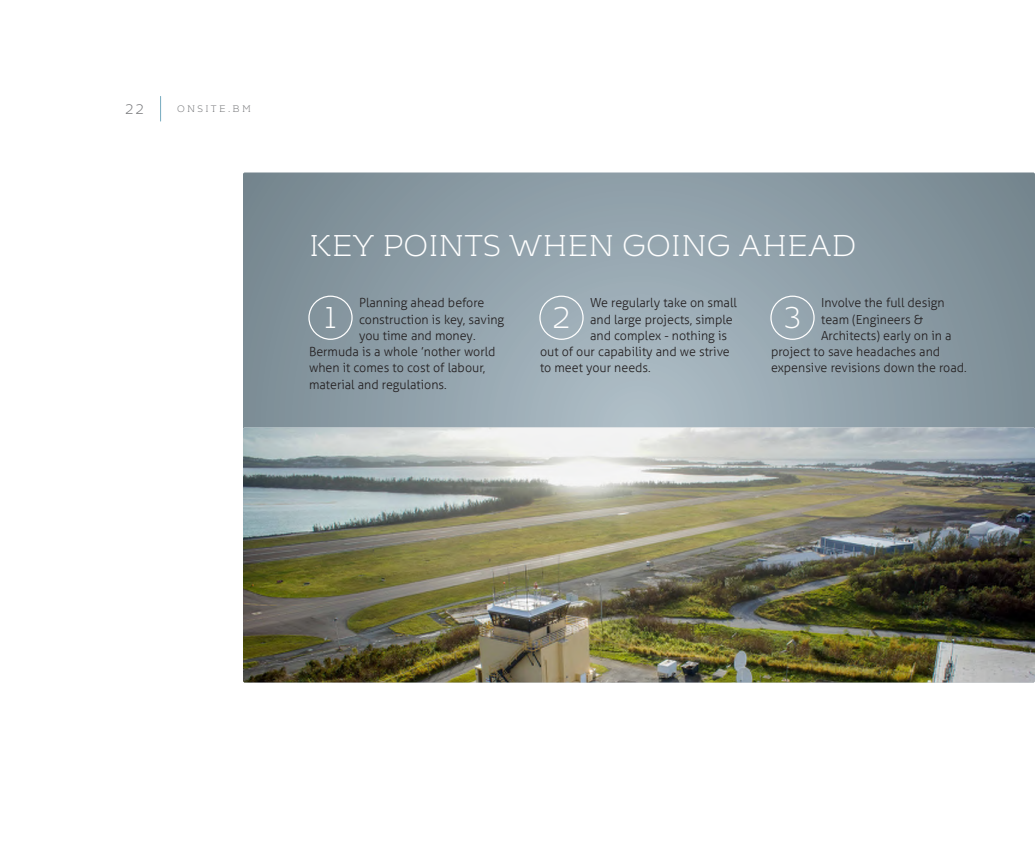
<style>
.page{position:relative;width:1035px;height:855px;background:#fff}
.page>*{position:absolute;margin:0;border:0;box-sizing:border-box;transform-origin:0 0}
.t1{font:300 30px "Kontrapunkt Bob";color:#fff}
.t2{font:300 13.75px "Kontrapunkt Bob";color:#6c6d70}
.t3{font:300 12.5px "Aller";color:#231f20}
.t4{font:300 9.38px "Kontrapunkt Bob";letter-spacing:.25em;color:#6c6d70}
</style>
<div class="page">
<svg style="left:243px;top:172px;width:792px;height:256px;background:#8e9ea7"></svg>
<img style="left:243px;top:428px;width:792px;height:254px">
<svg style="left:308px;top:296px;width:45px;height:44px;background:#8e9da5"></svg>
<svg style="left:539px;top:296px;width:45px;height:44px;background:#a5b4bd"></svg>
<svg style="left:770px;top:296px;width:45px;height:44px;background:#9eadb6"></svg>
<svg style="left:160px;top:96px;width:1px;height:25px"></svg>
<p class="t2" style="left:125px;top:102px;width:20px">22</p>
<p class="t4" style="left:177px;top:104px;width:75px">ONSITE.BM</p>
<h1 class="t1" style="left:309px;top:229px;width:549px">KEY POINTS WHEN GOING AHEAD</h1>
<p class="t3" style="left:359px;top:295px;width:127px">Planning ahead before</p>
<p class="t3" style="left:359px;top:312px;width:147px">construction is key, saving</p>
<p class="t3" style="left:359px;top:328px;width:118px">you time and money.</p>
<p class="t3" style="left:309px;top:344px;width:188px">Bermuda is a whole ’nother world</p>
<p class="t3" style="left:309px;top:360px;width:178px">when it comes to cost of labour,</p>
<p class="t3" style="left:309px;top:377px;width:139px">material and regulations.</p>
<h1 class="t1" style="left:324px;top:302px;width:15px">1</h1>
<p class="t3" style="left:590px;top:295px;width:148px">We regularly take on small</p>
<p class="t3" style="left:590px;top:312px;width:144px">and large projects, simple</p>
<p class="t3" style="left:590px;top:328px;width:139px">and complex - nothing is</p>
<p class="t3" style="left:540px;top:344px;width:191px">out of our capability and we strive</p>
<p class="t3" style="left:540px;top:360px;width:112px">to meet your needs.</p>
<h1 class="t1" style="left:552px;top:302px;width:20px">2</h1>
<p class="t3" style="left:821px;top:295px;width:125px">Involve the full design</p>
<p class="t3" style="left:821px;top:312px;width:104px">team (Engineers &amp;</p>
<p class="t3" style="left:821px;top:328px;width:132px">Architects) early on in a</p>
<p class="t3" style="left:771px;top:344px;width:171px">project to save headaches and</p>
<p class="t3" style="left:771px;top:360px;width:197px">expensive revisions down the road.</p>
<h1 class="t1" style="left:784px;top:302px;width:19px">3</h1>
</div>
